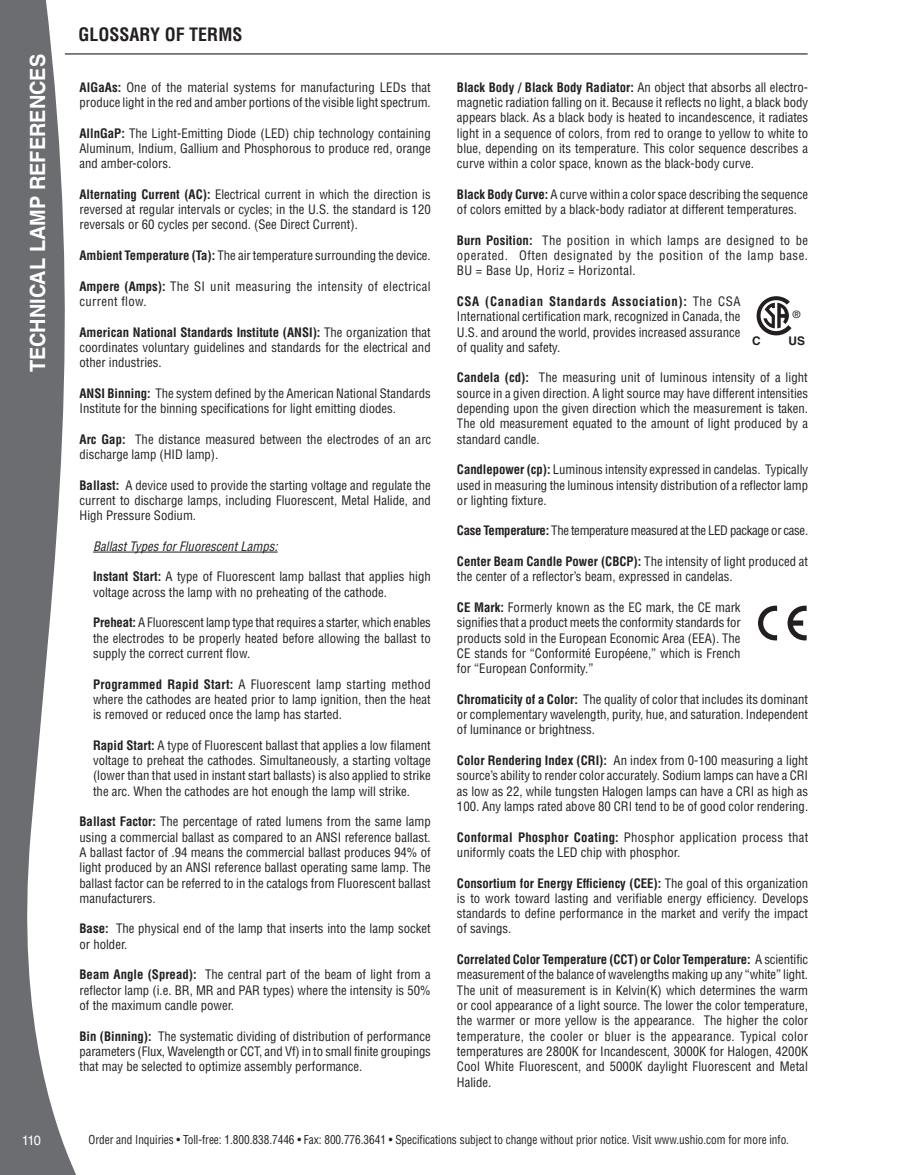
<style>
.page{position:relative;width:905px;height:1175px;background:#fff}
.page>*{position:absolute;margin:0;border:0;box-sizing:border-box;transform-origin:0 0}
.t1{font:700 21px "Helvetica LT Std";color:#fff;scale:.95 1}
.t2{font:700 condensed 18px "Helvetica LT Std";color:#231f20}
.t3{font:13.5px "Helvetica LT Std";color:#fff;scale:.95 1}
.t4{font:condensed 12.75px/15.3px "Helvetica LT Std";color:#231f20;text-align:justify}
.t5{font:condensed 12.75px/15.3px "Helvetica LT Std";letter-spacing:.025em;color:#231f20}
.t6{font:condensed 12.75px "Helvetica LT Std";letter-spacing:-.025em;color:#231f20}
.t7{font:italic condensed 12.75px "Helvetica LT Std";color:#231f20}
.t8{font:condensed 12px "Helvetica LT Std";letter-spacing:-.005em;color:#231f20;scale:.94 1}
.t9{font:700 11.85px "Helvetica LT Std";color:#231f20}
.t10{font:10.2px "Helvetica LT Std";color:#231f20}
.s1{font-weight:700}
</style>
<div class="page">
<svg style="left:0;top:0;width:76px;height:1174px;fill:#6c6d70"></svg>
<hr style="left:65px;top:53px;width:742px;height:2px;background:#57585a">
<hr style="left:93px;top:552px;width:184px;height:1px;background:#231f20">
<svg style="left:756px;top:296px;width:35px;height:39px"></svg>
<svg style="left:758px;top:605px;width:48px;height:35px"></svg>
<h1 class="t1" style="left:25px;top:372px;width:337px;rotate:-90deg">TECHNICAL LAMP REFERENCES</h1>
<p class="t2" style="left:79px;top:23px;width:165px">GLOSSARY OF TERMS</p>
<p class="t4" style="left:80px;top:79px;width:353px"><span class="s1">AlGaAs:</span> One of the material systems for manufacturing LEDs that produce light in the red and amber portions of the visible light spectrum.</p>
<p class="t4" style="left:80px;top:125px;width:353px"><span class="s1">AllnGaP:</span> The Light-Emitting Diode (LED) chip technology containing Aluminum, Indium, Gallium and Phosphorous to produce red, orange and amber-colors.</p>
<p class="t4" style="left:80px;top:186px;width:353px"><span class="s1">Alternating Current (AC):</span> Electrical current in which the direction is reversed at regular intervals or cycles; in the U.S. the standard is 120 reversals or 60 cycles per second. (See Direct Current).</p>
<p class="t4" style="left:80px;top:247px;width:352px"><span class="s1">Ambient Temperature (Ta):</span> The air temperature surrounding the device.</p>
<p class="t5" style="left:80px;top:278px;width:352px"><span class="s1">Ampere (Amps):</span> The SI unit measuring the intensity of electrical current flow.</p>
<p class="t4" style="left:80px;top:324px;width:353px"><span class="s1">American National Standards Institute (ANSI):</span> The organization that coordinates voluntary guidelines and standards for the electrical and other industries.</p>
<p class="t4" style="left:80px;top:385px;width:353px"><span class="s1">ANSI Binning:</span> The system defined by the American National Standards<br>Institute for the binning specifications for light emitting diodes.</p>
<p class="t4" style="left:80px;top:431px;width:353px"><span class="s1">Arc Gap:</span> The distance measured between the electrodes of an arc discharge lamp (HID lamp).</p>
<p class="t4" style="left:80px;top:477px;width:353px"><span class="s1">Ballast:</span> A device used to provide the starting voltage and regulate the current to discharge lamps, including Fluorescent, Metal Halide, and High Pressure Sodium.</p>
<p class="t7" style="left:93px;top:538px;width:186px">Ballast Types for Fluorescent Lamps:</p>
<p class="t4" style="left:93px;top:569px;width:339px"><span class="s1">Instant Start:</span> A type of Fluorescent lamp ballast that applies high voltage across the lamp with no preheating of the cathode.</p>
<p class="t4" style="left:93px;top:615px;width:339px"><span class="s1">Preheat:</span> A Fluorescent lamp type that requires a starter, which enables the electrodes to be properly heated before allowing the ballast to supply the correct current flow.</p>
<p class="t4" style="left:93px;top:676px;width:339px"><span class="s1">Programmed Rapid Start:</span> A Fluorescent lamp starting method where the cathodes are heated prior to lamp ignition, then the heat is removed or reduced once the lamp has started.</p>
<p class="t4" style="left:93px;top:737px;width:339px"><span class="s1">Rapid Start:</span> A type of Fluorescent ballast that applies a low filament voltage to preheat the cathodes. Simultaneously, a starting voltage (lower than that used in instant start ballasts) is also applied to strike the arc. When the cathodes are hot enough the lamp will strike.</p>
<p class="t4" style="left:80px;top:814px;width:353px"><span class="s1">Ballast Factor:</span> The percentage of rated lumens from the same lamp using a commercial ballast as compared to an ANSI reference ballast.<br>A ballast factor of .94 means the commercial ballast produces 94% of light produced by an ANSI reference ballast operating same lamp. The ballast factor can be referred to in the catalogs from Fluorescent ballast manufacturers.</p>
<p class="t4" style="left:80px;top:921px;width:352px"><span class="s1">Base:</span> The physical end of the lamp that inserts into the lamp socket or holder.</p>
<p class="t4" style="left:80px;top:967px;width:353px"><span class="s1">Beam Angle (Spread):</span> The central part of the beam of light from a reflector lamp (i.e. BR, MR and PAR types) where the intensity is 50% of the maximum candle power.</p>
<p class="t4" style="left:80px;top:1028px;width:353px"><span class="s1">Bin (Binning):</span> The systematic dividing of distribution of performance parameters (Flux, Wavelength or CCT, and Vf) in to small finite groupings that may be selected to optimize assembly performance.</p>
<p class="t4" style="left:457px;top:79px;width:353px"><span class="s1">Black Body / Black Body Radiator:</span> An object that absorbs all electro&shy;magnetic radiation falling on it. Because it reflects no light, a black body appears black. As a black body is heated to incandescence, it radiates light in a sequence of colors, from red to orange to yellow to white to blue, depending on its temperature. This color sequence describes a curve within a color space, known as the black-body curve.</p>
<p class="t4" style="left:457px;top:186px;width:353px"><span class="s1">Black Body Curve:</span> A curve within a color space describing the sequence of colors emitted by a black-body radiator at different temperatures.</p>
<p class="t4" style="left:457px;top:232px;width:353px"><span class="s1">Burn Position:</span> The position in which lamps are designed to be operated. Often designated by the position of the lamp base.<br>BU = Base Up, Horiz = Horizontal.</p>
<p class="t4" style="left:457px;top:293px;width:285px"><span class="s1">CSA (Canadian Standards Association):</span> The CSA International certification mark, recognized in Canada, the U.S. and around the world, provides increased assurance of quality and safety.</p>
<p class="t4" style="left:457px;top:370px;width:353px"><span class="s1">Candela (cd):</span> The measuring unit of luminous intensity of a light source in a given direction. A light source may have different intensities depending upon the given direction which the measurement is taken.<br>The old measurement equated to the amount of light produced by a standard candle.</p>
<p class="t4" style="left:457px;top:462px;width:352px"><span class="s1">Candlepower (cp):</span> Luminous intensity expressed in candelas. Typically used in measuring the luminous intensity distribution of a reflector lamp or lighting fixture.</p>
<p class="t6" style="left:457px;top:523px;width:353px"><span class="s1">Case Temperature:</span> The temperature measured at the LED package or case.</p>
<p class="t4" style="left:457px;top:553px;width:352px"><span class="s1">Center Beam Candle Power (CBCP):</span> The intensity of light produced at the center of a reflector’s beam, expressed in candelas.</p>
<p class="t4" style="left:457px;top:599px;width:285px"><span class="s1">CE Mark:</span> Formerly known as the EC mark, the CE mark signifies that a product meets the conformity standards for products sold in the European Economic Area (EEA). The CE stands for “Conformité Européene,” which is French for “European Conformity.”</p>
<p class="t4" style="left:457px;top:691px;width:352px"><span class="s1">Chromaticity of a Color:</span> The quality of color that includes its dominant or complementary wavelength, purity, hue, and saturation. Independent of luminance or brightness.</p>
<p class="t4" style="left:457px;top:752px;width:353px"><span class="s1">Color Rendering Index (CRI):</span> An index from 0-100 measuring a light source’s ability to render color accurately. Sodium lamps can have a CRI as low as 22, while tungsten Halogen lamps can have a CRI as high as 100. Any lamps rated above 80 CRI tend to be of good color rendering.</p>
<p class="t4" style="left:457px;top:829px;width:353px"><span class="s1">Conformal Phosphor Coating:</span> Phosphor application process that uniformly coats the LED chip with phosphor.</p>
<p class="t4" style="left:457px;top:875px;width:353px"><span class="s1">Consortium for Energy Efficiency (CEE):</span> The goal of this organization is to work toward lasting and verifiable energy efficiency. Develops standards to define performance in the market and verify the impact of savings.</p>
<p class="t4" style="left:457px;top:951px;width:353px"><span class="s1">Correlated Color Temperature (CCT) or Color Temperature:</span> A scientific measurement of the balance of wavelengths making up any “white” light.<br>The unit of measurement is in Kelvin(K) which determines the warm or cool appearance of a light source. The lower the color temperature, the warmer or more yellow is the appearance. The higher the color temperature, the cooler or bluer is the appearance. Typical color temperatures are 2800K for Incandescent, 3000K for Halogen, 4200K Cool White Fluorescent, and 5000K daylight Fluorescent and Metal Halide.</p>
<p class="t10" style="left:793px;top:309px;width:9px">®</p>
<p class="t9" style="left:752px;top:334px;width:10px">C</p>
<p class="t9" style="left:788px;top:334px;width:18px">US</p>
<p class="t3" style="left:22px;top:1132px;width:22px">110</p>
<p class="t8" style="left:89px;top:1132px;width:746px">Order and Inquiries • Toll-free: 1.800.838.7446 • Fax: 800.776.3641 • Specifications subject to change without prior notice. Visit www.ushio.com for more info.</p>
</div>
